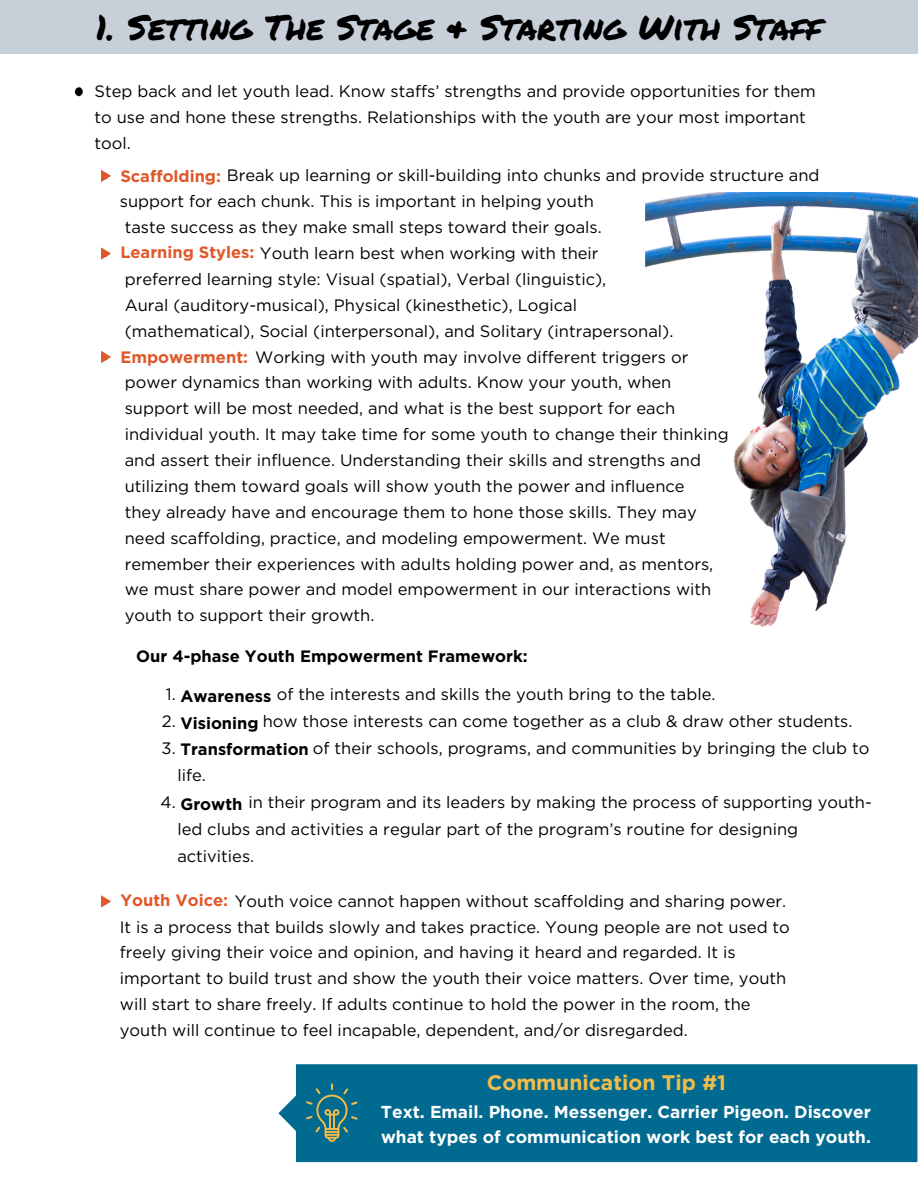
<style>
.page{position:relative;width:918px;height:1188px;background:#fff}
.page>*{position:absolute;margin:0;border:0;box-sizing:border-box;transform-origin:0 0}
.t1{font:34.65px "Permanent Marker";color:#000}
.t2{font:700 21px "Gotham";color:#f3bc48}
.t3{font:700 17.25px/24.8px "Gotham";color:#fff}
.t4{font:16.5px/25.8px "Gotham";color:#000}
.t5{font:700 16.5px "Gotham";color:#000}
.t6{font:700 16.5px "Gotham";color:#df5829}
.s1{color:#fff}
</style>
<div class="page">
<div style="left:0;top:0;width:918px;height:54px;background:#c7d0d8"></div>
<div style="left:278px;top:1064px;width:639px;height:98px;background:#006a90"></div>
<svg style="left:306px;top:1083px;width:52px;height:59px;background:#297883"></svg>
<img style="left:645px;top:193px;width:273px;height:433px">
<svg style="left:75px;top:87px;width:8px;height:9px"></svg>
<svg style="left:101px;top:170px;width:10px;height:12px"></svg>
<svg style="left:101px;top:247px;width:10px;height:13px"></svg>
<svg style="left:101px;top:351px;width:10px;height:12px"></svg>
<svg style="left:101px;top:895px;width:10px;height:13px"></svg>
<p class="t1" style="left:96px;top:2px;width:727px">1. Setting The Stage &amp; Starting With Staff</p>
<p class="t4" style="left:95px;top:79px;width:723px">Step back and let youth lead. Know staffs’ strengths and provide opportunities for them to use and hone these strengths. Relationships with the youth are your most important tool.</p>
<p class="t4" style="left:120px;top:164px;width:701px;text-indent:57px"><span class="s1">ding:</span> Break up learning or skill-building into chunks and provide structure and support for each chunk. This is important in helping youth<br>taste success as they make small steps toward their goals.</p>
<p class="t4" style="left:125px;top:241px;width:550px;text-indent:46px"><span class="s1">ng Styles:</span> Youth learn best when working with their preferred learning style: Visual (spatial), Verbal (linguistic),<br>Aural (auditory-musical), Physical (kinesthetic), Logical (mathematical), Social (interpersonal), and Solitary (intrapersonal).</p>
<p class="t4" style="left:125px;top:345px;width:605px;text-indent:116px"><span class="s1">:</span> Working with youth may involve different triggers or power dynamics than working with adults. Know your youth, when support will be most needed, and what is the best support for each individual youth. It may take time for some youth to change their thinking and assert their influence. Understanding their skills and strengths and utilizing them toward goals will show youth the power and influence<br>they already have and encourage them to hone those skills. They may need scaffolding, practice, and modeling empowerment. We must remember their experiences with adults holding power and, as mentors, we must share power and model empowerment in our interactions with youth to support their growth.</p>
<p class="t6" style="left:120px;top:169px;width:102px">Scaffolding:</p>
<p class="t6" style="left:120px;top:245px;width:136px">Learning Styles:</p>
<p class="t6" style="left:120px;top:350px;width:129px">Empowerment:</p>
<p class="t5" style="left:136px;top:649px;width:393px">Our 4-phase Youth Empowerment Framework:</p>
<p class="t5" style="left:180px;top:689px;width:92px">Awareness</p>
<p class="t5" style="left:180px;top:715px;width:80px">Visioning</p>
<p class="t5" style="left:180px;top:742px;width:130px">Transformation</p>
<p class="t4" style="left:166px;top:683px;width:551px">1.<span class="s1">Awareness</span> of the interests and skills the youth bring to the table.</p>
<p class="t4" style="left:162px;top:710px;width:692px">2.<span class="s1">Visioning</span> how those interests can come together as a club &amp; draw other students.</p>
<p class="t4" style="left:177px;top:736px;width:694px;line-height:27px;text-indent:-16px">3.<span class="s1">Transformation</span> of their schools, programs, and communities by bringing the club to life.</p>
<p class="t4" style="left:177px;top:790px;width:696px;line-height:27px;text-indent:-17px">4.<span class="s1">Growth</span> in their program and its leaders by making the process of supporting youth&shy;led clubs and activities a regular part of the program’s routine for designing activities.</p>
<p class="t5" style="left:180px;top:797px;width:64px">Growth</p>
<p class="t6" style="left:120px;top:893px;width:109px">Youth Voice:</p>
<p class="t4" style="left:120px;top:889px;width:672px;text-indent:82px"><span class="s1">ce:</span> Youth voice cannot happen without scaffolding and sharing power.<br>It is a process that builds slowly and takes practice. Young people are not used to freely giving their voice and opinion, and having it heard and regarded. It is important to build trust and show the youth their voice matters. Over time, youth will start to share freely. If adults continue to hold the power in the room, the youth will continue to feel incapable, dependent, and/or disregarded.</p>
<p class="t2" style="left:487px;top:1073px;width:241px">Communication Tip #1</p>
<p class="t3" style="left:381px;top:1100px;width:492px">Text. Email. Phone. Messenger. Carrier Pigeon. Discover what types of communication work best for each youth.</p>
</div>
